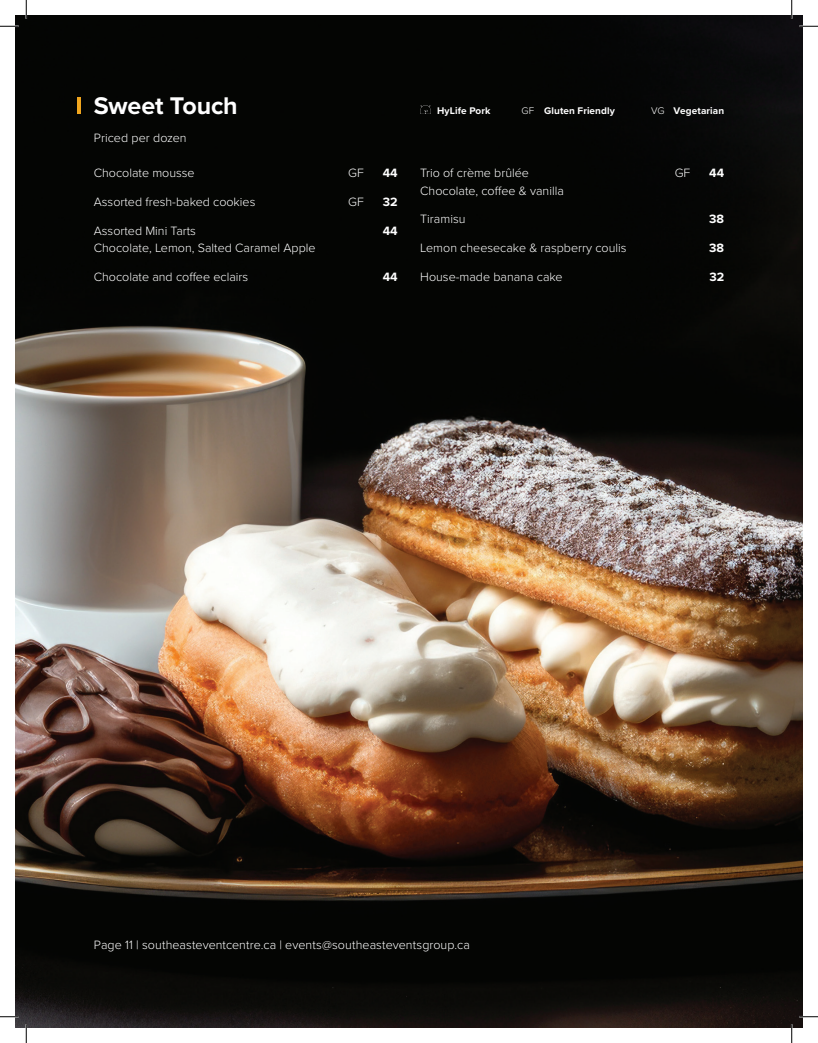
<style>
.page{position:relative;width:818px;height:1043px;background:#fff}
.page>*{position:absolute;margin:0;border:0;box-sizing:border-box;transform-origin:0 0}
.A_Header{font:700 25px "Proxima Nova";letter-spacing:-.01em;color:#fff}
.Menu_Item_-_Name_10pt_-_Price_-_SSA{font:300 12.5px "Proxima Nova";color:#fff}
.C_Header{font:300 12.5px "Proxima Nova";letter-spacing:.005em;color:#fff}
.Menu_Item_-_Name_10pt_-_Price_-_SSA-2{font:700 12.5px "Proxima Nova";color:#fff}
.Sub_Text{font:700 10px "Proxima Nova";letter-spacing:.01em;color:#fff}
.s1{font-weight:300}
</style>
<div class="page">
<img style="left:15px;top:15px;width:787px;height:1013px">
<hr style="left:78px;top:97px;width:3px;height:16px;background:#f1a61e">
<svg style="left:420px;top:106px;width:10px;height:8px"></svg>
<svg style="left:0;top:25px;width:19px;height:2px"></svg>
<svg style="left:799px;top:25px;width:19px;height:2px"></svg>
<svg style="left:0;top:1015px;width:19px;height:2px"></svg>
<svg style="left:799px;top:1015px;width:19px;height:2px"></svg>
<svg style="left:25px;top:0;width:2px;height:19px"></svg>
<svg style="left:25px;top:1024px;width:2px;height:18px"></svg>
<svg style="left:790px;top:0;width:2px;height:19px"></svg>
<svg style="left:790px;top:1024px;width:2px;height:18px"></svg>
<p class="A_Header" style="left:94px;top:87px;width:145px">Sweet Touch</p>
<p class="C_Header" style="left:94px;top:129px;width:94px">Priced per dozen</p>
<p class="Menu_Item_-_Name_10pt_-_Price_-_SSA" style="left:94px;top:164px;width:102px">Chocolate mousse</p>
<p class="Menu_Item_-_Name_10pt_-_Price_-_SSA" style="left:348px;top:164px;width:17px">GF</p>
<p class="Menu_Item_-_Name_10pt_-_Price_-_SSA-2" style="left:383px;top:164px;width:16px">44</p>
<p class="Menu_Item_-_Name_10pt_-_Price_-_SSA" style="left:94px;top:192px;width:163px">Assorted fresh-baked cookies</p>
<p class="Menu_Item_-_Name_10pt_-_Price_-_SSA" style="left:348px;top:192px;width:17px">GF</p>
<p class="Menu_Item_-_Name_10pt_-_Price_-_SSA-2" style="left:383px;top:192px;width:16px">32</p>
<p class="Menu_Item_-_Name_10pt_-_Price_-_SSA" style="left:94px;top:221px;width:104px">Assorted Mini Tarts</p>
<p class="Menu_Item_-_Name_10pt_-_Price_-_SSA-2" style="left:383px;top:221px;width:16px">44</p>
<p class="Menu_Item_-_Name_10pt_-_Price_-_SSA" style="left:94px;top:239px;width:223px">Chocolate, Lemon, Salted Caramel Apple</p>
<p class="Menu_Item_-_Name_10pt_-_Price_-_SSA" style="left:94px;top:267px;width:156px">Chocolate and coffee eclairs</p>
<p class="Menu_Item_-_Name_10pt_-_Price_-_SSA-2" style="left:383px;top:267px;width:16px">44</p>
<p class="Sub_Text" style="left:437px;top:103px;width:55px">HyLife Pork</p>
<p class="Sub_Text" style="left:521px;top:103px;width:95px"><span class="s1">GF</span> Gluten Friendly</p>
<p class="Sub_Text" style="left:651px;top:103px;width:75px"><span class="s1">VG</span> Vegetarian</p>
<p class="Menu_Item_-_Name_10pt_-_Price_-_SSA" style="left:420px;top:164px;width:110px">Trio of crème brûlée</p>
<p class="Menu_Item_-_Name_10pt_-_Price_-_SSA" style="left:674px;top:164px;width:17px">GF</p>
<p class="Menu_Item_-_Name_10pt_-_Price_-_SSA-2" style="left:709px;top:164px;width:16px">44</p>
<p class="Menu_Item_-_Name_10pt_-_Price_-_SSA" style="left:420px;top:181px;width:145px">Chocolate, coffee &amp; vanilla</p>
<p class="Menu_Item_-_Name_10pt_-_Price_-_SSA" style="left:420px;top:210px;width:47px">Tiramisu</p>
<p class="Menu_Item_-_Name_10pt_-_Price_-_SSA-2" style="left:709px;top:210px;width:16px">38</p>
<p class="Menu_Item_-_Name_10pt_-_Price_-_SSA" style="left:420px;top:239px;width:208px">Lemon cheesecake &amp; raspberry coulis</p>
<p class="Menu_Item_-_Name_10pt_-_Price_-_SSA-2" style="left:709px;top:239px;width:16px">38</p>
<p class="Menu_Item_-_Name_10pt_-_Price_-_SSA" style="left:420px;top:267px;width:144px">House-made banana cake</p>
<p class="Menu_Item_-_Name_10pt_-_Price_-_SSA-2" style="left:709px;top:267px;width:16px">32</p>
<p class="C_Header" style="left:94px;top:935px;width:378px">Page 11 | southeasteventcentre.ca | events@southeasteventsgroup.ca</p>
</div>
